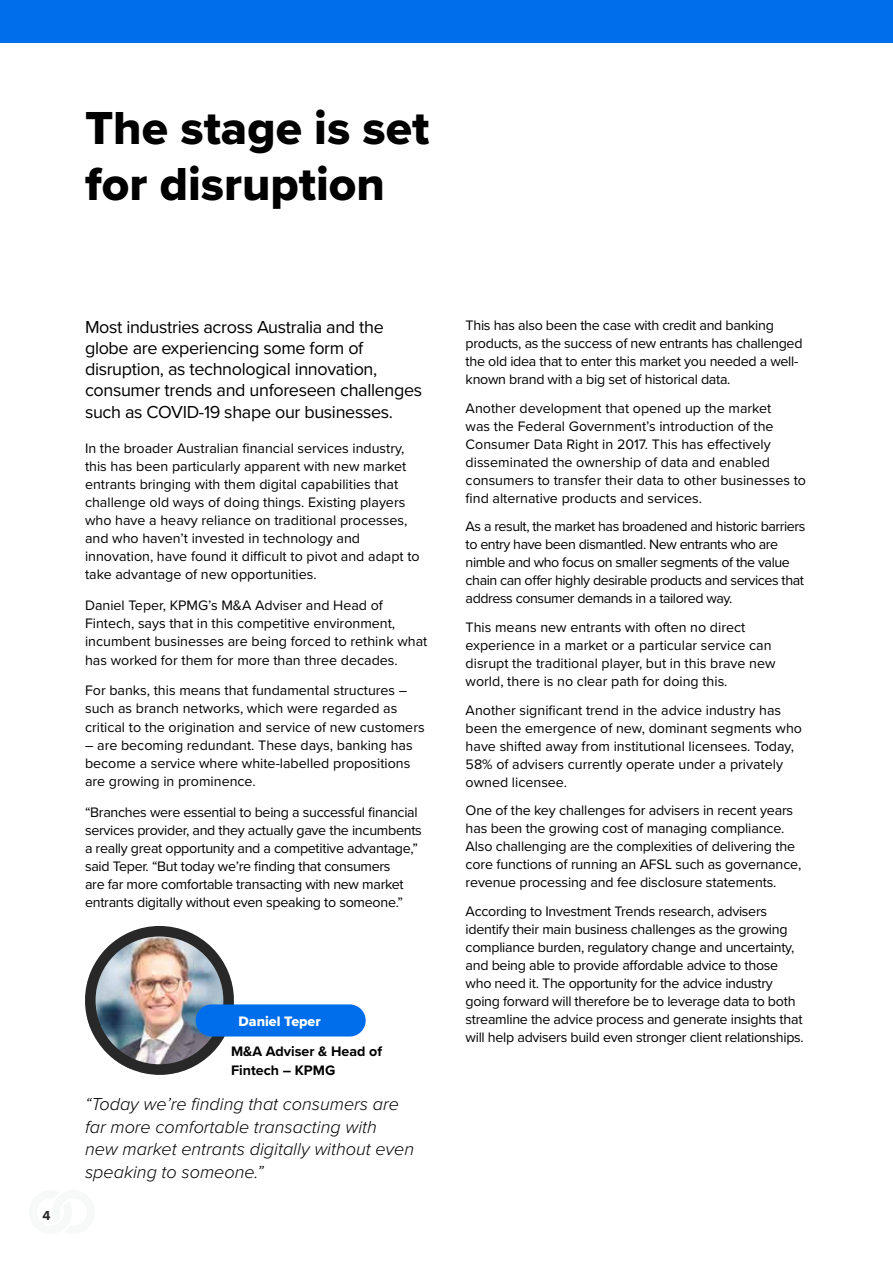
<style>
.page{position:relative;width:893px;height:1263px;background:#fff}
.page>*{position:absolute;margin:0;border:0;box-sizing:border-box;transform-origin:0 0}
.t1{font:48px/55.5px "Proxima Nova Extrabld";color:#000}
.t2{font:18px/21.1px "Proxima Nova";letter-spacing:-.02em;color:#000}
.t3{font:italic 300 18px/22.6px "Proxima Nova";color:#000}
.t4{font:14.25px/18px "Proxima Nova";color:#000}
.t5{font:14.25px/18px "Proxima Nova";letter-spacing:-.02em;color:#000}
.t6{font:14.25px/18px "Proxima Nova";letter-spacing:-.03em;color:#000}
.t7{font:700 14.25px/18.8px "Proxima Nova";color:#000}
.t8{font:14.25px "Proxima Nova Extrabld";color:#fff}
.t9{font:700 13.5px "Proxima Nova";color:#282828}
</style>
<div class="page">
<div style="left:0;top:0;width:893px;height:43px;background:#006deb"></div>
<img style="left:85px;top:930px;width:149px;height:145px">
<div style="left:85px;top:926px;width:149px;height:149px;border:10px solid #282828;border-radius:50%"></div>
<div style="left:196px;top:1004px;width:170px;height:32px;background:#006deb;border-radius:16px"></div>
<h1 class="t1" style="left:85px;top:100px;width:346px">The stage is set for disruption</h1>
<p class="t2" style="left:85px;top:316px;width:339px">Most industries across Australia and the globe are experiencing some form of disruption, as technological innovation, consumer trends and unforeseen challenges such as COVID-19 shape our businesses.</p>
<p class="t4" style="left:85px;top:438px;width:336px">In the broader Australian financial services industry, this has been particularly apparent with new market entrants bringing with them digital capabilities that challenge old ways of doing things. Existing players who have a heavy reliance on traditional processes, and who haven’t invested in technology and innovation, have found it difficult to pivot and adapt to take advantage of new opportunities.</p>
<p class="t4" style="left:85px;top:596px;width:344px">Daniel Teper, KPMG’s M&amp;A Adviser and Head of Fintech, says that in this competitive environment, incumbent businesses are being forced to rethink what has worked for them for more than three decades.</p>
<p class="t4" style="left:85px;top:681px;width:341px">For banks, this means that fundamental structures – such as branch networks, which were regarded as critical to the origination and service of new customers</p>
<p class="t4" style="left:85px;top:735px;width:329px">– are becoming redundant. These days, banking has become a service where white-labelled propositions are growing in prominence.</p>
<p class="t5" style="left:85px;top:802px;width:338px">“Branches were essential to being a successful financial services provider, and they actually gave the incumbents a really great opportunity and a competitive advantage,” said Teper. “But today we’re finding that consumers<br>are far more comfortable transacting with new market entrants digitally without even speaking to someone.”</p>
<p class="t9" style="left:43px;top:1206px;width:10px">4</p>
<p class="t8" style="left:238px;top:1011px;width:84px">Daniel Teper</p>
<p class="t7" style="left:231px;top:1041px;width:152px">M&amp;A Adviser &amp; Head of<br>Fintech – KPMG</p>
<p class="t3" style="left:85px;top:1092px;width:331px">“Today we’re finding that consumers are far more comfortable transacting with new market entrants digitally without even speaking to someone.”</p>
<p class="t5" style="left:466px;top:316px;width:338px">This has also been the case with credit and banking products, as the success of new entrants has challenged the old idea that to enter this market you needed a well&shy;known brand with a big set of historical data.</p>
<p class="t4" style="left:466px;top:398px;width:342px">Another development that opened up the market<br>was the Federal Government’s introduction of the Consumer Data Right in 2017. This has effectively disseminated the ownership of data and enabled consumers to transfer their data to other businesses to find alternative products and services.</p>
<p class="t6" style="left:466px;top:517px;width:341px">As a result, the market has broadened and historic barriers to entry have been dismantled. New entrants who are nimble and who focus on smaller segments of the value chain can offer highly desirable products and services that address consumer demands in a tailored way.</p>
<p class="t4" style="left:466px;top:618px;width:311px">This means new entrants with often no direct experience in a market or a particular service can disrupt the traditional player, but in this brave new world, there is no clear path for doing this.</p>
<p class="t4" style="left:466px;top:700px;width:338px">Another significant trend in the advice industry has been the emergence of new, dominant segments who have shifted away from institutional licensees. Today, 58% of advisers currently operate under a privately owned licensee.</p>
<p class="t4" style="left:466px;top:801px;width:337px">One of the key challenges for advisers in recent years has been the growing cost of managing compliance.<br>Also challenging are the complexities of delivering the core functions of running an AFSL such as governance, revenue processing and fee disclosure statements.</p>
<p class="t5" style="left:466px;top:902px;width:340px">According to Investment Trends research, advisers identify their main business challenges as the growing compliance burden, regulatory change and uncertainty, and being able to provide affordable advice to those who need it. The opportunity for the advice industry going forward will therefore be to leverage data to both streamline the advice process and generate insights that will help advisers build even stronger client relationships.</p>
</div>
